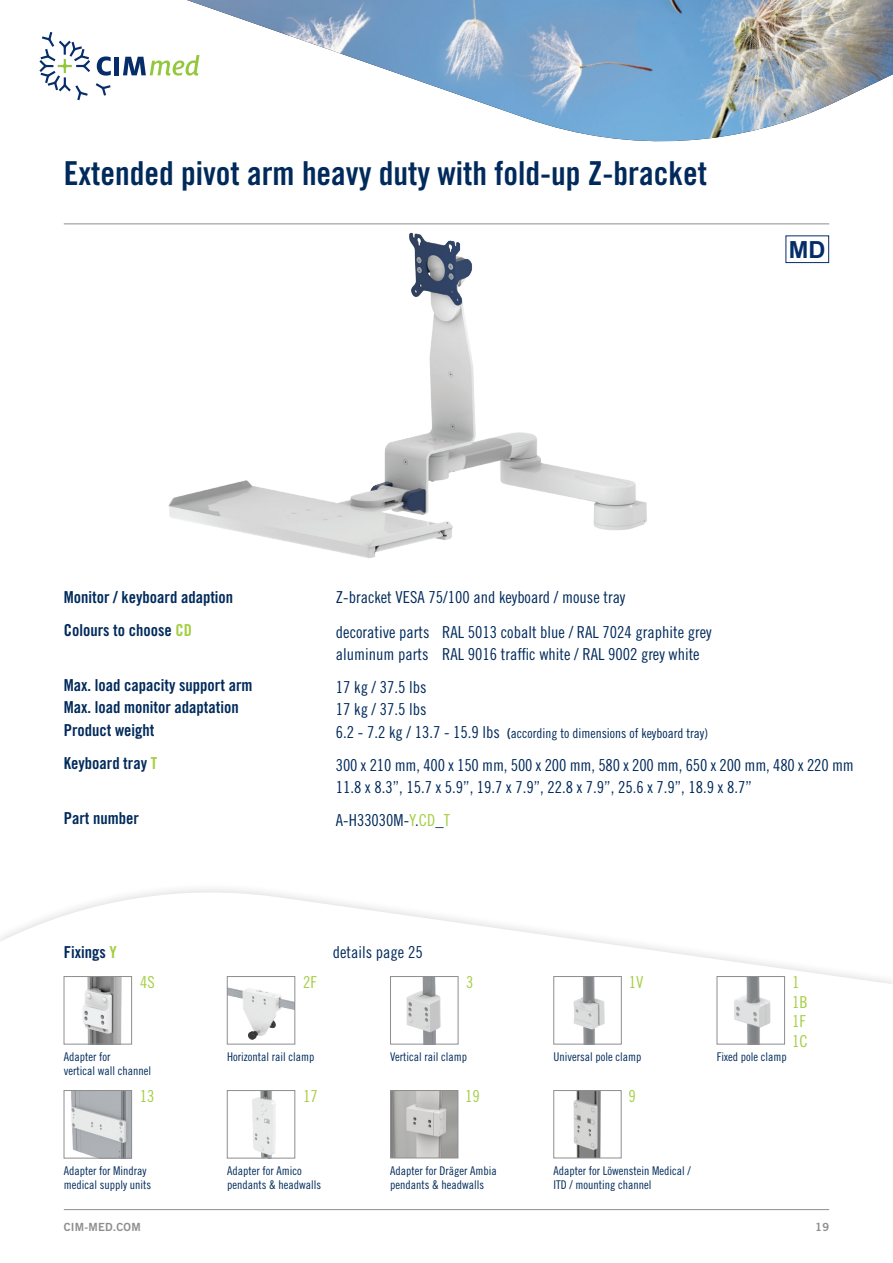
<style>
.page{position:relative;width:893px;height:1263px;background:#fff}
.page>*{position:absolute;margin:0;border:0;box-sizing:border-box;transform-origin:0 0}
.t1{font:33px "Trade Gothic LT Std Bd Cn 20";color:#002a5b}
.t2{font:700 23.7px "Arial";color:#052d69}
.t3{font:16.5px/34.7px "Trade Gothic LT Std Cn 18";color:#002a5b}
.t4{font:16.5px/22.5px "Trade Gothic LT Std Bd Cn 20";color:#002a5b}
.t5{font:16.5px/19.5px "Trade Gothic LT Std Cn 18";color:#a5ce44}
.t6{font:13.5px "Trade Gothic LT Std Cn 18";color:#002a5b}
.t7{font:12px/13.2px "Trade Gothic LT Std Cn 18";color:#002a5b}
.t8{font:11.25px "Trade Gothic LT Std Bd 2";letter-spacing:.02em;color:#8e8e8f}
.s1{color:#a5ce44}
.s2{font-size:16.5px}
.s3{font-family:"Trade Gothic LT Std Bd Cn 20"}
</style>
<div class="page">
<img style="left:187px;top:0;width:706px;height:142px">
<hr style="left:64px;top:224px;width:765px;height:1px;background:#8e8e8f">
<svg style="left:0;top:889px;width:893px;height:322px"></svg>
<hr style="left:64px;top:1209px;width:765px;height:1px;background:#8e8e8f">
<img style="left:719px;top:978px;width:64px;height:64px">
<div style="left:717px;top:976px;width:68px;height:68px;border:1px solid #8e8e8f"></div>
<img style="left:555px;top:978px;width:65px;height:64px">
<div style="left:553px;top:976px;width:69px;height:68px;border:1px solid #8e8e8f"></div>
<img style="left:229px;top:1092px;width:64px;height:64px">
<div style="left:227px;top:1090px;width:68px;height:68px;border:1px solid #8e8e8f"></div>
<img style="left:392px;top:978px;width:64px;height:64px">
<div style="left:390px;top:976px;width:68px;height:68px;border:1px solid #8e8e8f"></div>
<img style="left:66px;top:1092px;width:64px;height:64px">
<div style="left:64px;top:1090px;width:68px;height:68px;border:1px solid #8e8e8f"></div>
<img style="left:229px;top:978px;width:64px;height:64px">
<div style="left:227px;top:976px;width:68px;height:68px;border:1px solid #8e8e8f"></div>
<img style="left:66px;top:978px;width:64px;height:64px">
<div style="left:64px;top:976px;width:68px;height:68px;border:1px solid #8e8e8f"></div>
<img style="left:555px;top:1092px;width:64px;height:64px">
<div style="left:553px;top:1090px;width:68px;height:68px;border:1px solid #8e8e8f"></div>
<img style="left:392px;top:1092px;width:64px;height:64px">
<div style="left:390px;top:1090px;width:68px;height:68px;border:1px solid #8e8e8f"></div>
<img style="left:168px;top:232px;width:479px;height:327px">
<div style="left:785px;top:235px;width:44px;height:28px;border:1px solid #052d69"></div>
<svg style="left:96px;top:83px;width:15px;height:13px"></svg>
<svg style="left:97px;top:56px;width:14px;height:20px"></svg>
<div style="left:114px;top:57px;width:5px;height:18px;background:#052d69"></div>
<svg style="left:123px;top:55px;width:76px;height:21px"></svg>
<svg style="left:39px;top:32px;width:51px;height:68px"></svg>
<h1 class="t1" style="left:64px;top:154px;width:645px">Extended pivot arm heavy duty with fold-up Z-bracket</h1>
<h2 class="t2" style="left:789px;top:233px;width:38px">MD</h2>
<p class="t4" style="left:64px;top:581px;width:171px;line-height:32.7px">Monitor / keyboard adaption<br>Colours to choose <span class="s1">CD</span></p>
<p class="t4" style="left:64px;top:674px;width:190px">Max. load capacity support arm<br>Max. load monitor adaptation<br>Product weight</p>
<p class="t4" style="left:64px;top:751px;width:95px">Keyboard tray <span class="s1">T</span></p>
<p class="t4" style="left:64px;top:807px;width:77px">Part number</p>
<p class="t3" style="left:336px;top:580px;width:377px">Z-bracket VESA 75/100 and keyboard / mouse tray<br>decorative parts RAL 5013 cobalt blue / RAL 7024 graphite grey</p>
<p class="t3" style="left:336px;top:638px;width:365px;line-height:32.7px">aluminum parts RAL 9016 traffic white / RAL 9002 grey white<br>17 kg / 37.5 lbs</p>
<p class="t3" style="left:336px;top:692px;width:92px">17 kg / 37.5 lbs</p>
<p class="t6" style="left:336px;top:725px;width:374px"><span class="s2">6.2 - 7.2 kg / 13.7 - 15.9 lbs</span> <span class="s3">(</span>according to dimensions of keyboard tray)</p>
<p class="t3" style="left:336px;top:753px;width:519px;line-height:22.5px">300 x 210 mm, 400 x 150 mm, 500 x 200 mm, 580 x 200 mm, 650 x 200 mm, 480 x 220 mm<br>11.8 x 8.3”, 15.7 x 5.9”, 19.7 x 7.9”, 22.8 x 7.9”, 25.6 x 7.9”, 18.9 x 8.7”</p>
<p class="t3" style="left:336px;top:802px;width:116px">A-H33030M-<span class="s1">Y</span>.<span class="s1">CD</span>_<span class="s1">T</span></p>
<p class="t4" style="left:64px;top:940px;width:55px">Fixings <span class="s1">Y</span></p>
<p class="t3" style="left:333px;top:934px;width:91px">details page 25</p>
<p class="t5" style="left:140px;top:972px;width:16px">4S</p>
<p class="t5" style="left:303px;top:972px;width:15px">2F</p>
<p class="t5" style="left:466px;top:972px;width:9px">3</p>
<p class="t5" style="left:629px;top:972px;width:16px">1V</p>
<p class="t5" style="left:792px;top:972px;width:17px">1<br>1B<br>1F<br>1C</p>
<p class="t7" style="left:64px;top:1050px;width:89px">Adapter for<br>vertical wall channel</p>
<p class="t7" style="left:227px;top:1050px;width:89px">Horizontal rail clamp</p>
<p class="t7" style="left:390px;top:1050px;width:78px">Vertical rail clamp</p>
<p class="t7" style="left:553px;top:1050px;width:89px">Universal pole clamp</p>
<p class="t7" style="left:717px;top:1050px;width:71px">Fixed pole clamp</p>
<p class="t5" style="left:140px;top:1086px;width:16px">13</p>
<p class="t5" style="left:303px;top:1086px;width:16px">17</p>
<p class="t5" style="left:465px;top:1086px;width:16px">19</p>
<p class="t5" style="left:628px;top:1086px;width:9px">9</p>
<p class="t7" style="left:64px;top:1164px;width:89px">Adapter for Mindray medical supply units</p>
<p class="t7" style="left:227px;top:1164px;width:95px">Adapter for Amico pendants &amp; headwalls</p>
<p class="t7" style="left:390px;top:1164px;width:108px">Adapter for Dräger Ambia pendants &amp; headwalls</p>
<p class="t7" style="left:553px;top:1164px;width:139px">Adapter for Löwenstein Medical /<br>ITD / mounting channel</p>
<p class="t8" style="left:64px;top:1220px;width:78px">CIM-MED.COM</p>
<p class="t8" style="left:815px;top:1219px;width:15px">19</p>
</div>
